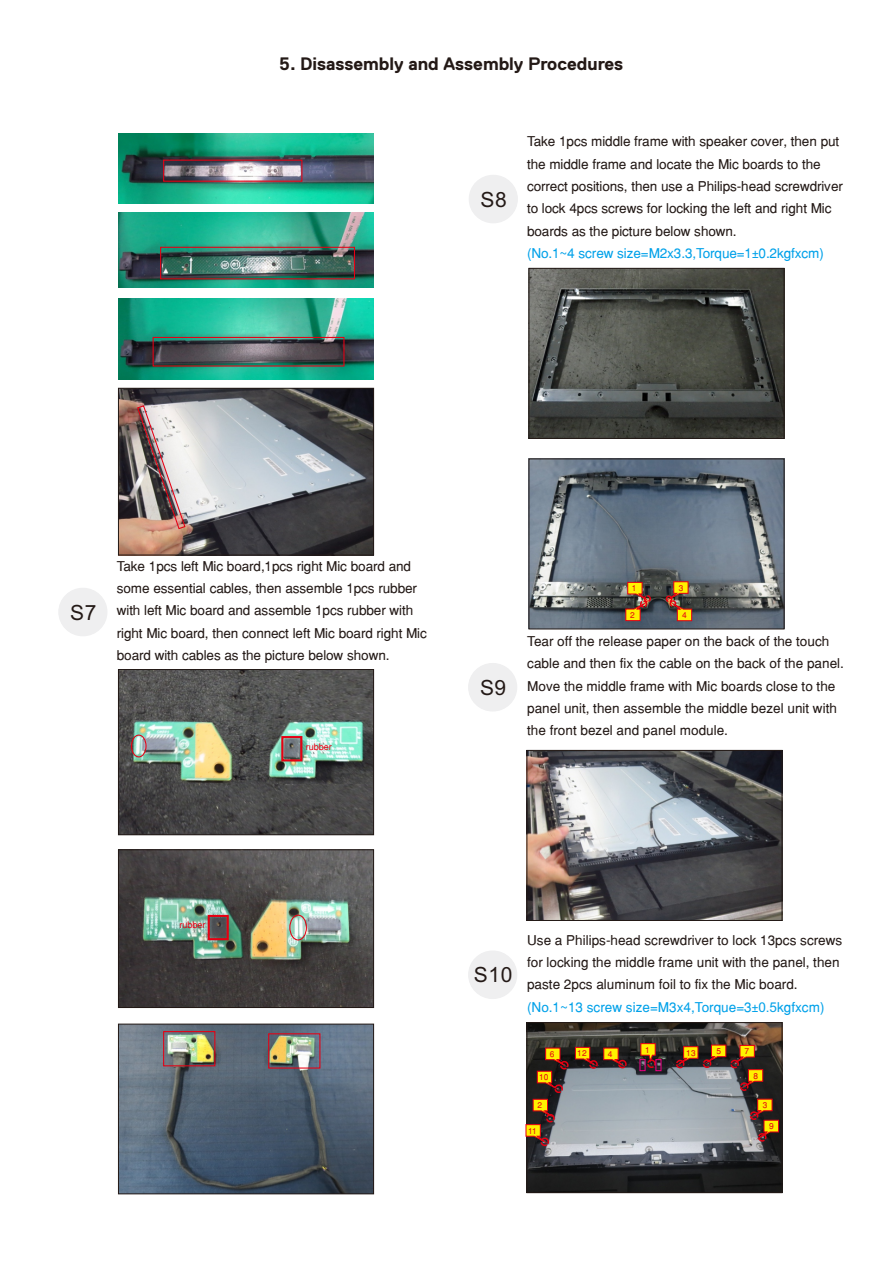
<style>
.page{position:relative;width:893px;height:1263px;background:#fff}
.page>*{position:absolute;margin:0;border:0;box-sizing:border-box;transform-origin:0 0}
.t1{font:21px "Arial";letter-spacing:.03em;color:#231916}
.t2{font:700 18px "Dell Replica";color:#231916}
.t3{font:13.5px/22.4px "Helvetica";letter-spacing:-.01em;color:#231916}
.t4{font:9px "Helvetica";color:#e60013}
.t5{font:8.4px "Helvetica";color:#e60013}
.t6{font:8.25px "Helvetica";letter-spacing:.03em;color:#e60013}
.s1{color:#00a1e9}
.s2{font-family:"Arial";font-size:12px;color:#00a1e9}
.s3{font-family:"Arial";color:#00a1e9}
</style>
<div class="page">
<div style="left:469px;top:175px;width:48px;height:48px;background:#efeff0;border:1px solid #efeff0;border-radius:50%"></div>
<div style="left:468px;top:951px;width:49px;height:48px;background:#efeff0;border:1px solid #efeff0;border-radius:50%"></div>
<div style="left:59px;top:588px;width:48px;height:48px;background:#efeff0;border:1px solid #efeff0;border-radius:50%"></div>
<img style="left:529px;top:752px;width:251px;height:167px">
<div style="left:527px;top:750px;width:255px;height:171px;border:1px solid #231916"></div>
<div style="left:468px;top:663px;width:49px;height:48px;background:#efeff0;border:1px solid #efeff0;border-radius:50%"></div>
<img style="left:531px;top:270px;width:251px;height:167px">
<div style="left:529px;top:268px;width:255px;height:171px;border:1px solid #231916"></div>
<img style="left:118px;top:133px;width:256px;height:71px">
<div style="left:163px;top:160px;width:139px;height:22px;border:1px solid #e60013"></div>
<img style="left:118px;top:213px;width:256px;height:75px">
<img style="left:118px;top:298px;width:256px;height:82px">
<div style="left:160px;top:247px;width:195px;height:32px;border:1px solid #e60013"></div>
<div style="left:153px;top:337px;width:191px;height:30px;border:1px solid #e60013"></div>
<img style="left:120px;top:390px;width:252px;height:163px">
<div style="left:118px;top:388px;width:256px;height:167px;border:1px solid #231916"></div>
<img style="left:136px;top:405px;width:50px;height:125px">
<img style="left:120px;top:671px;width:252px;height:162px">
<div style="left:118px;top:669px;width:256px;height:166px;border:1px solid #231916"></div>
<div style="left:281px;top:736px;width:21px;height:25px;border:2px solid #e60013"></div>
<img style="left:120px;top:852px;width:252px;height:154px">
<div style="left:118px;top:850px;width:256px;height:158px;border:1px solid #231916"></div>
<img style="left:120px;top:1026px;width:252px;height:166px">
<div style="left:118px;top:1024px;width:256px;height:170px;border:1px solid #231916"></div>
<div style="left:208px;top:915px;width:21px;height:25px;border:2px solid #e60013"></div>
<div style="left:268px;top:1033px;width:52px;height:36px;border:1px solid #e60013"></div>
<div style="left:289px;top:915px;width:18px;height:25px;border:1px solid #e60013;border-radius:50%"></div>
<div style="left:131px;top:735px;width:16px;height:22px;border:1px solid #e60013;border-radius:50%"></div>
<img style="left:531px;top:461px;width:251px;height:166px">
<div style="left:529px;top:459px;width:255px;height:170px;border:1px solid #231916"></div>
<svg style="left:625px;top:582px;width:28px;height:39px"></svg>
<svg style="left:663px;top:581px;width:29px;height:40px"></svg>
<div style="left:163px;top:1031px;width:52px;height:35px;border:1px solid #e60013"></div>
<img style="left:529px;top:1024px;width:251px;height:167px">
<div style="left:527px;top:1022px;width:255px;height:171px;border:1px solid #231916"></div>
<div style="left:554px;top:1084px;width:9px;height:9px;border:1px dashed #e60013;border-radius:50%"></div>
<svg style="left:747px;top:1098px;width:32px;height:43px"></svg>
<div style="left:647px;top:1059px;width:9px;height:9px;border:1px dashed #e60013;border-radius:50%"></div>
<div style="left:750px;top:1111px;width:8px;height:9px;border:1px dashed #e60013;border-radius:50%"></div>
<svg style="left:640px;top:1043px;width:16px;height:21px"></svg>
<svg style="left:525px;top:1099px;width:33px;height:47px;background:#7a5d36"></svg>
<div style="left:758px;top:1133px;width:8px;height:9px;border:1px dashed #e60013;border-radius:50%"></div>
<div style="left:639px;top:1059px;width:7px;height:12px;border:1px solid #e4007f"></div>
<div style="left:655px;top:1059px;width:6px;height:12px;border:1px solid #e4007f"></div>
<svg style="left:537px;top:1047px;width:92px;height:45px;background:#79684c"></svg>
<svg style="left:673px;top:1044px;width:90px;height:47px;background:#7d6a4f"></svg>
<h2 class="t2" style="left:279px;top:56px;width:345px">5. Disassembly and Assembly Procedures</h2>
<h1 class="t1" style="left:481px;top:191px;width:28px">S8</h1>
<p class="t3" style="left:527px;top:132px;width:317px">Take 1pcs middle frame with speaker cover, then put the middle frame and locate the Mic boards to the correct positions, then use a Philips-head screwdriver to lock 4pcs screws for locking the left and right Mic boards as the picture below shown.<br><span class="s1">(No.1~4 screw size=M2x3.3,Torque=1</span><span class="s2">±</span><span class="s1">0.2kgfxcm)</span></p>
<h1 class="t1" style="left:70px;top:604px;width:28px">S7</h1>
<p class="t3" style="left:117px;top:556px;width:312px">Take 1pcs left Mic board,1pcs right Mic board and some essential cables, then assemble 1pcs rubber with left Mic board and assemble 1pcs rubber with right Mic board, then connect left Mic board right Mic board with cables as the picture below shown.</p>
<p class="t4" style="left:306px;top:743px;width:28px">rubber</p>
<h1 class="t1" style="left:480px;top:679px;width:28px">S9</h1>
<p class="t6" style="left:632px;top:585px;width:6px">1</p>
<p class="t6" style="left:679px;top:584px;width:6px">3</p>
<p class="t6" style="left:630px;top:612px;width:6px">2</p>
<p class="t6" style="left:682px;top:611px;width:6px">4</p>
<p class="t3" style="left:527px;top:631px;width:318px">Tear off the release paper on the back of the touch cable and then fix the cable on the back of the panel.<br>Move the middle frame with Mic boards close to the panel unit, then assemble the middle bezel unit with the front bezel and panel module.</p>
<p class="t4" style="left:180px;top:921px;width:28px">rubber</p>
<h1 class="t1" style="left:474px;top:967px;width:40px">S10</h1>
<p class="t3" style="left:527px;top:930px;width:317px">Use a Philips-head screwdriver to lock 13pcs screws for locking the middle frame unit with the panel, then paste 2pcs aluminum foil to fix the Mic board. <span class="s1">(No.1~13 screw size=M3x4,Torque=3</span><span class="s2">±</span><span class="s3">0.5</span><span class="s1">kgfxcm)</span></p>
<p class="t6" style="left:645px;top:1046px;width:6px">1</p>
<p class="t6" style="left:608px;top:1051px;width:6px">4</p>
<p class="t6" style="left:717px;top:1048px;width:6px">5</p>
<p class="t6" style="left:550px;top:1051px;width:6px">6</p>
<p class="t6" style="left:577px;top:1050px;width:11px">12</p>
<p class="t6" style="left:686px;top:1049px;width:11px">13</p>
<p class="t6" style="left:744px;top:1048px;width:6px">7</p>
<p class="t6" style="left:539px;top:1074px;width:11px">10</p>
<p class="t6" style="left:753px;top:1072px;width:6px">8</p>
<p class="t6" style="left:537px;top:1102px;width:6px">2</p>
<p class="t6" style="left:763px;top:1102px;width:6px">3</p>
<p class="t6" style="left:528px;top:1127px;width:10px">11</p>
<p class="t5" style="left:769px;top:1123px;width:6px">9</p>
</div>
